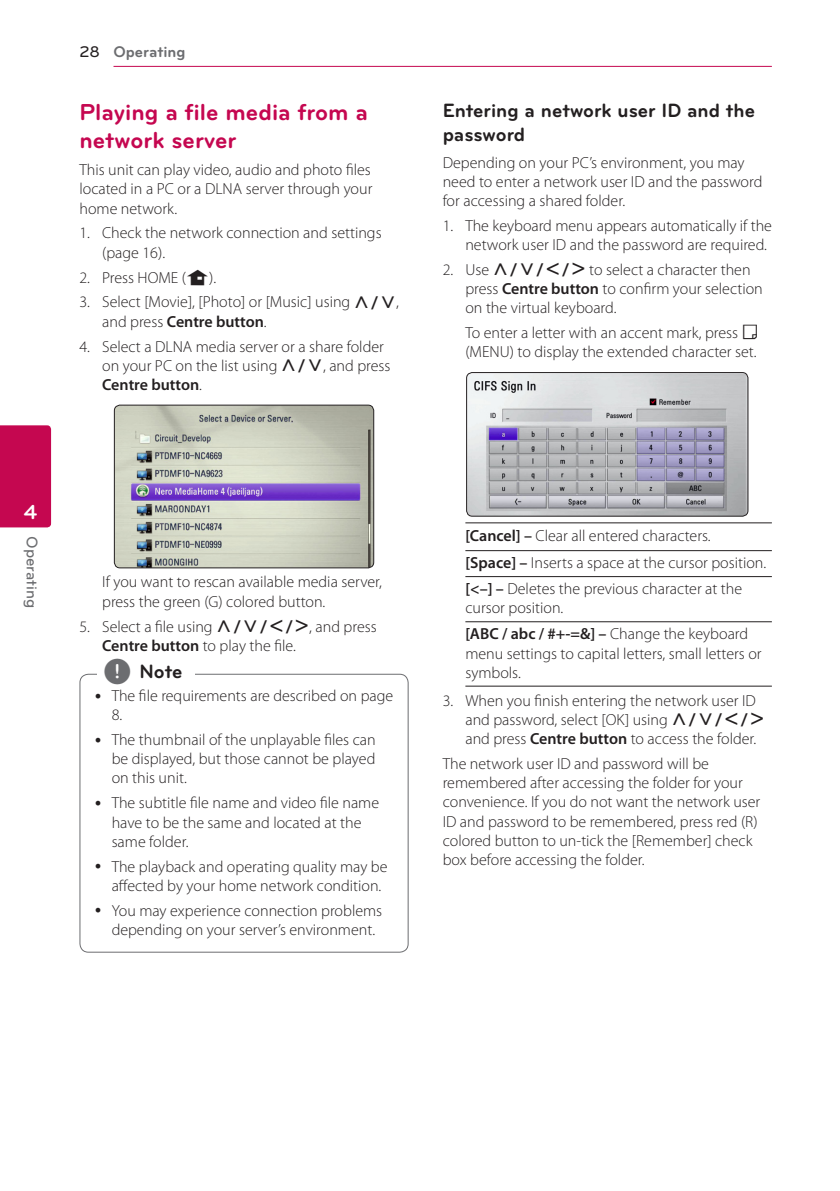
<style>
.page{position:relative;width:840px;height:1191px;background:#fff}
.page>*{position:absolute;margin:0;border:0;box-sizing:border-box;transform-origin:0 0}
.Title_2{font:700 24px/28px "Bryant LG";color:#c50750}
.t1{font:700 21px "Bryant LG";color:#fff}
.Title_3{font:700 20px/24px "Bryant LG";color:#231f20}
.Content_text_Light{font:300 16px/19.2px "Myriad Pro";color:#231f20}
.Content_text_Num{font:300 16px/19.2px "Myriad Pro";color:#231f20}
.Contents_Text_Sub_Nu{font:300 16px/19.2px "Myriad Pro";color:#231f20}
.Chapter_Title_Top_L{font:700 16px "Bryant LG";color:#6c6d70}
.Chapter_Title_Side{font:500 16px "Bryant LG";color:#6c6d70}
.Page_No_left{font:500 16px "Bryant LG";color:#231f20}
.s1{font-family:"UPSYS Common";font-weight:400}
.s2{font-weight:600}
.s3{font-family:"UPSYS Common";font-weight:400;font-size:30px;color:#6c6d70}
</style>
<div class="page">
<hr style="left:113px;top:66px;width:658px;height:1px;background:#c50750">
<div style="left:0;top:425px;width:51px;height:102px;background:#c50750"></div>
<img style="left:114px;top:406px;width:259px;height:162px">
<div style="left:114px;top:404px;width:260px;height:164px;border:1px solid #231f20;border-radius:6px"></div>
<div style="left:79px;top:673px;width:329px;height:279px;border:1px solid #6c6d70;border-radius:9px"></div>
<div style="left:97px;top:668px;width:97px;height:19px;background:#fff"></div>
<img style="left:467px;top:372px;width:280px;height:144px">
<div style="left:466px;top:372px;width:282px;height:145px;border:1px solid #231f20;border-radius:6px"></div>
<hr style="left:465px;top:522px;width:306px;height:1px;background:#231f20">
<hr style="left:465px;top:550px;width:306px;height:1px;background:#231f20">
<hr style="left:465px;top:576px;width:306px;height:1px;background:#231f20">
<hr style="left:465px;top:621px;width:306px;height:1px;background:#231f20">
<hr style="left:465px;top:685px;width:306px;height:1px;background:#231f20">
<p class="Page_No_left" style="left:79px;top:42px;width:22px">28</p>
<p class="Chapter_Title_Top_L" style="left:113px;top:42px;width:74px">Operating</p>
<p class="Title_2" style="left:79px;top:98px;width:290px">Playing a file media from a network server</p>
<p class="Content_text_Light" style="left:79px;top:160px;width:294px;text-align:justify">This unit can play video, audio and photo files located in a PC or a DLNA server through your home network.</p>
<p class="Content_text_Num" style="left:102px;top:223px;width:281px;text-indent:-23px">1. Check the network connection and settings (page 16).</p>
<p class="Content_text_Num" style="left:79px;top:267px;width:138px">2. Press HOME (<span class="s1">n</span>).</p>
<p class="Content_text_Num" style="left:102px;top:292px;width:298px;text-indent:-23px">3. Select [Movie], [Photo] or [Music] using <span class="s1">W/S</span>, and press <span class="s2">Centre button</span>.</p>
<p class="Content_text_Num" style="left:102px;top:336px;width:290px;text-indent:-23px">4. Select a DLNA media server or a share folder on your PC on the list using <span class="s1">W/S</span>, and press<br><span class="s2">Centre button</span>.</p>
<p class="Title_3" style="left:442px;top:98px;width:314px">Entering a network user ID and the password</p>
<p class="Content_text_Light" style="left:442px;top:152px;width:321px">Depending on your PC’s environment, you may need to enter a network user ID and the password for accessing a shared folder.</p>
<p class="Content_text_Num" style="left:465px;top:216px;width:308px;text-indent:-23px">1. The keyboard menu appears automatically if the network user ID and the password are required.</p>
<p class="Content_text_Num" style="left:465px;top:260px;width:299px;text-indent:-23px">2. Use <span class="s1">W/S/A/D</span> to select a character then press <span class="s2">Centre button</span> to confirm your selection on the virtual keyboard.</p>
<p class="Contents_Text_Sub_Nu" style="left:465px;top:323px;width:295px">To enter a letter with an accent mark, press <span class="s1">m </span>(MENU) to display the extended character set.</p>
<p class="t1" style="left:24px;top:499px;width:15px">4</p>
<p class="Chapter_Title_Side" style="left:42px;top:536px;width:73px;rotate:90deg">Operating</p>
<p class="Contents_Text_Sub_Nu" style="left:102px;top:572px;width:281px">If you want to rescan available media server, press the green (G) colored button.</p>
<p class="Content_text_Num" style="left:102px;top:616px;width:276px;text-indent:-23px">5. Select a file using <span class="s1">W/S/A/D</span>, and press<br><span class="s2">Centre button</span> to play the file.</p>
<p class="Content_text_Light" style="left:112px;top:686px;width:283px">The file requirements are described on page<br>8.</p>
<p class="Content_text_Light" style="left:112px;top:730px;width:265px;text-align:justify">The thumbnail of the unplayable files can be displayed, but those cannot be played on this unit.</p>
<p class="Content_text_Light" style="left:112px;top:793px;width:269px">The subtitle file name and video file name have to be the same and located at the same folder.</p>
<p class="Content_text_Light" style="left:112px;top:856px;width:277px">The playback and operating quality may be affected by your home network condition.</p>
<p class="Content_text_Light" style="left:112px;top:900px;width:272px">You may experience connection problems depending on your server’s environment.</p>
<p class="Title_3" style="left:103px;top:659px;width:81px"><span class="s3">,</span> Note</p>
<p class="Content_text_Light" style="left:465px;top:525px;width:247px"><span class="s2">[Cancel] –</span> Clear all entered characters.</p>
<p class="Content_text_Light" style="left:465px;top:553px;width:302px"><span class="s2">[Space] –</span> Inserts a space at the cursor position.</p>
<p class="Content_text_Light" style="left:465px;top:579px;width:278px"><span class="s2">[&lt;–] –</span> Deletes the previous character at the cursor position.</p>
<p class="Content_text_Light" style="left:465px;top:624px;width:297px"><span class="s2">[ABC / abc / #+-=&amp;] –</span> Change the keyboard menu settings to capital letters, small letters or symbols.</p>
<p class="Content_text_Num" style="left:465px;top:690px;width:300px;text-indent:-23px">3. When you finish entering the network user ID and password, select [OK] using <span class="s1">W/S/A/D </span>and press <span class="s2">Centre button</span> to access the folder.</p>
<p class="Content_text_Light" style="left:442px;top:754px;width:319px">The network user ID and password will be remembered after accessing the folder for your convenience. If you do not want the network user ID and password to be remembered, press red (R) colored button to un-tick the [Remember] check box before accessing the folder.</p>
</div>
